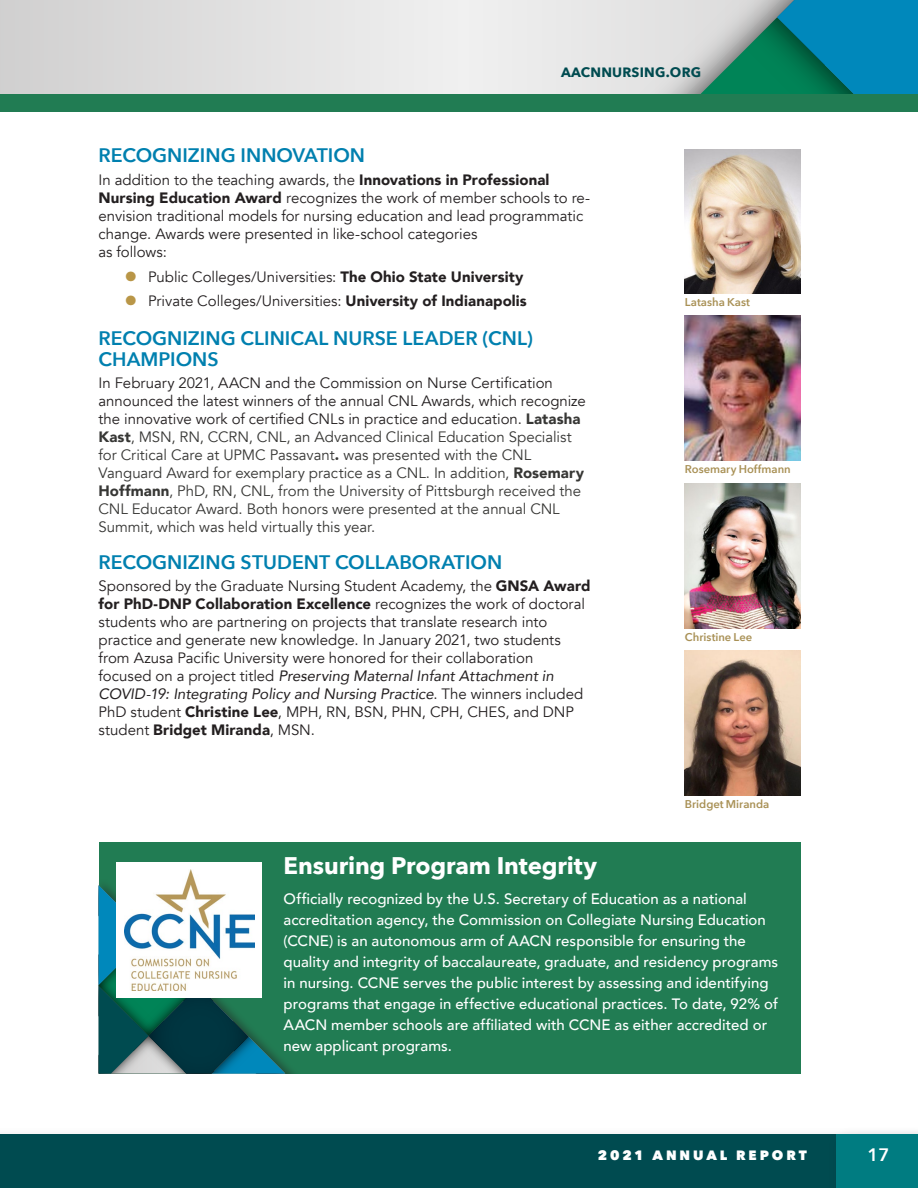
<style>
.page{position:relative;width:918px;height:1188px;background:#fff}
.page>*{position:absolute;margin:0;border:0;box-sizing:border-box;transform-origin:0 0}
.t1{font:700 24px "Avenir Next";letter-spacing:-.005em;color:#fff}
.t2{font:600 19.5px/20.2px "Avenir Next";color:#0080af}
.t3{font:600 18px "Avenir Next";color:#fff}
.t4{font:15px/18px "Avenir";color:#231f20}
.t5{font:15px/18px "Avenir";color:#373735}
.t6{font:500 15px/21px "Avenir";color:#fff}
.t7{font:800 13.5px "Avenir Next";letter-spacing:.215em;color:#fff}
.t8{font:700 13.5px "Avenir Next";letter-spacing:.015em;color:#004b50}
.t9{font:600 11.25px "Avenir Next";letter-spacing:-.005em;color:#a99156}
.s1{font-weight:900}
.s2{font-family:"Universal Newswith Comm Pi";font-size:19.5px;color:#b99647}
.s3{color:#231f20}
.s4{font-style:italic}
</style>
<div class="page">
<svg style="left:0;top:0;width:693px;height:94px;background:#e2e2e2"></svg>
<svg style="left:693px;top:0;width:225px;height:94px;background:#31939f"></svg>
<img style="left:685px;top:316px;width:116px;height:144px">
<img style="left:685px;top:484px;width:116px;height:144px">
<img style="left:685px;top:651px;width:116px;height:144px">
<img style="left:685px;top:149px;width:116px;height:144px">
<div style="left:0;top:1126px;width:918px;height:62px;background:#231f20;opacity:.25"></div>
<div style="left:0;top:1135px;width:918px;height:53px;background:#004b50"></div>
<div style="left:827px;top:1126px;width:91px;height:62px;background:#231f20;opacity:.25"></div>
<div style="left:836px;top:1135px;width:82px;height:53px;background:#007c81"></div>
<div style="left:0;top:94px;width:918px;height:18px;background:#217c53"></div>
<div style="left:99px;top:842px;width:702px;height:232px;background:#217c53"></div>
<svg style="left:99px;top:885px;width:186px;height:189px"></svg>
<div style="left:117px;top:862px;width:145px;height:136px;background:#fff"></div>
<img style="left:125px;top:869px;width:129px;height:121px">
<p class="t8" style="left:561px;top:60px;width:142px">AACNNURSING.ORG</p>
<h2 class="t2" style="left:99px;top:145px;width:268px">RECOGNIZING INNOVATION</h2>
<p class="t4" style="left:99px;top:171px;width:493px">In addition to the teaching awards, the <span class="s1">Innovations in Professional Nursing Education Award</span> recognizes the work of member schools to re&shy;envision traditional models for nursing education and lead programmatic change. Awards were presented in like-school categories<br>as follows:</p>
<p class="t4" style="left:126px;top:268px;width:400px"><span class="s2">●</span> Public Colleges/Universities: <span class="s1">The Ohio State University</span></p>
<p class="t4" style="left:126px;top:292px;width:403px"><span class="s2">●</span> Private Colleges/Universities: <span class="s1">University of Indianapolis</span></p>
<h2 class="t2" style="left:99px;top:328px;width:436px">RECOGNIZING CLINICAL NURSE LEADER (CNL)<br>CHAMPIONS</h2>
<p class="t5" style="left:99px;top:374px;width:489px"><span class="s3">In February 2021, AACN and the Commission on Nurse Certification announced the latest winners of the annual CNL Awards, which recognize the innovative work of certified CNLs in practice and education.</span> <span class="s1">Latasha Kast</span>, MSN, RN, CCRN, CNL, an Advanced Clinical Education Specialist for Critical Care at UPMC Passavant<span class="s1">.</span> was presented with the CNL Vanguard Award for exemplary practice as a CNL. In addition, <span class="s1">Rosemary Hoffmann</span>, PhD, RN, CNL, from the University of Pittsburgh received the CNL Educator Award. Both honors were presented at the annual CNL Summit, which was held virtually this year.</p>
<h2 class="t2" style="left:99px;top:551px;width:405px">RECOGNIZING STUDENT COLLABORATION</h2>
<p class="t4" style="left:99px;top:577px;width:494px">Sponsored by the Graduate Nursing Student Academy, the <span class="s1">GNSA Award for PhD-DNP Collaboration Excellence</span> recognizes the work of doctoral students who are partnering on projects that translate research into practice and generate new knowledge. In January 2021, two students from Azusa Pacific University were honored for their collaboration<br>focused on a project titled <span class="s4">Preserving Maternal Infant Attachment in COVID-19: Integrating Policy and Nursing Practice</span>. The winners included PhD student <span class="s1">Christine Lee</span>, MPH, RN, BSN, PHN, CPH, CHES, and DNP student <span class="s1">Bridget Miranda</span>, MSN.</p>
<p class="t9" style="left:685px;top:292px;width:67px">Latasha Kast</p>
<p class="t9" style="left:685px;top:459px;width:107px">Rosemary Hoffmann</p>
<p class="t9" style="left:685px;top:627px;width:69px">Christine Lee</p>
<p class="t9" style="left:685px;top:794px;width:86px">Bridget Miranda</p>
<h1 class="t1" style="left:284px;top:845px;width:315px">Ensuring Program Integrity</h1>
<p class="t6" style="left:284px;top:888px;width:496px">Officially recognized by the U.S. Secretary of Education as a national accreditation agency, the Commission on Collegiate Nursing Education (CCNE) is an autonomous arm of AACN responsible for ensuring the quality and integrity of baccalaureate, graduate, and residency programs in nursing. CCNE serves the public interest by assessing and identifying programs that engage in effective educational practices. To date, 92% of AACN member schools are affiliated with CCNE as either accredited or new applicant programs.</p>
<p class="t7" style="left:598px;top:1147px;width:211px">2021 ANNUAL REPORT</p>
<p class="t3" style="left:867px;top:1139px;width:23px">17</p>
</div>
